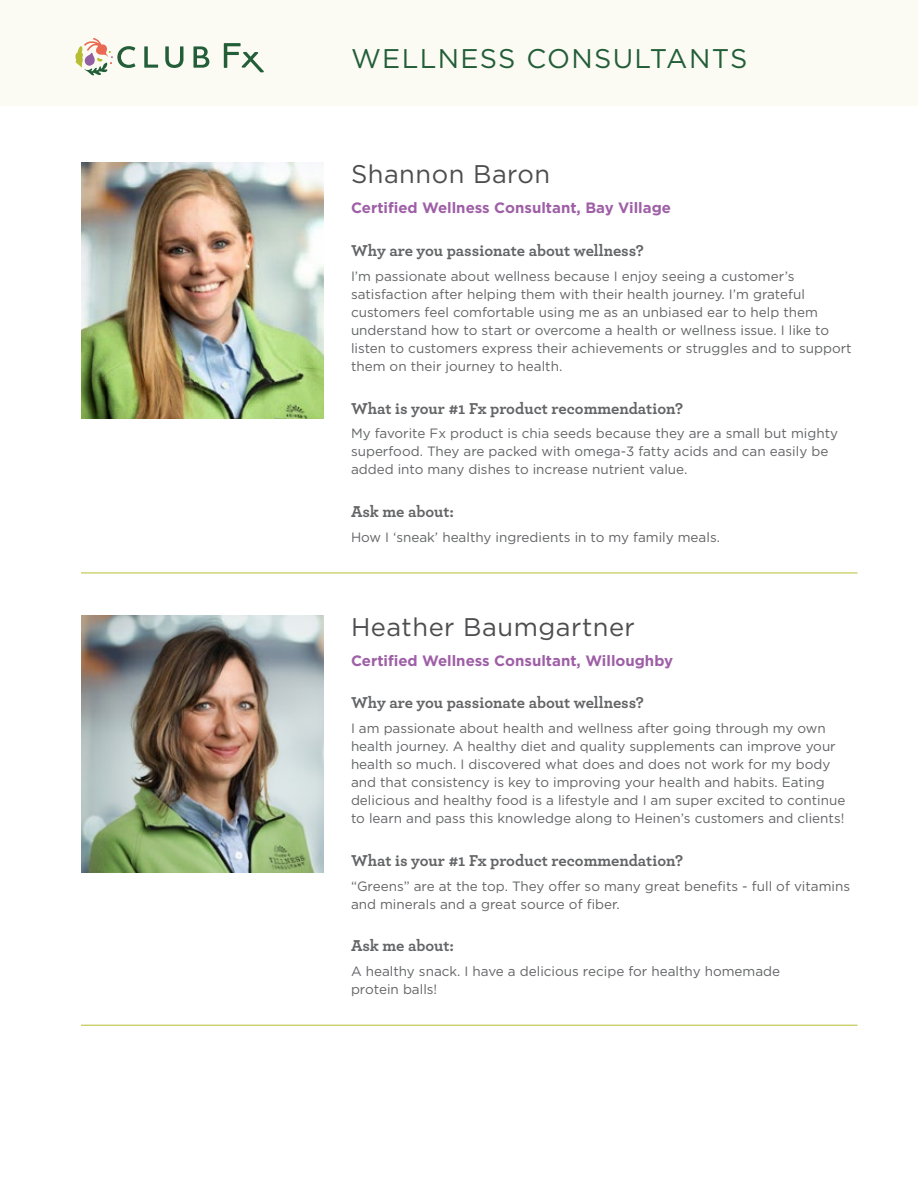
<style>
.page{position:relative;width:918px;height:1188px;background:#fff}
.page>*{position:absolute;margin:0;border:0;box-sizing:border-box;transform-origin:0 0}
.t1{font:27px "Gotham";letter-spacing:.05em;color:#235e39}
.t2{font:25.5px "Gotham";letter-spacing:.02em;color:#4d4d4f}
.t3{font:700 16.5px "Archer";color:#636466}
.t4{font:700 15px "Gotham";color:#9e5fa6}
.t5{font:13.5px/18px "Gotham";color:#636466}
</style>
<div class="page">
<div style="left:0;top:0;width:918px;height:106px;background:#fbfbf4"></div>
<svg style="left:144px;top:46px;width:14px;height:22px"></svg>
<svg style="left:165px;top:46px;width:18px;height:22px"></svg>
<svg style="left:193px;top:46px;width:16px;height:22px"></svg>
<svg style="left:224px;top:43px;width:40px;height:29px"></svg>
<svg style="left:75px;top:38px;width:60px;height:38px"></svg>
<img style="left:81px;top:162px;width:243px;height:256px">
<img style="left:81px;top:616px;width:243px;height:256px">
<hr style="left:81px;top:573px;width:777px;height:1px;background:#b7be34">
<hr style="left:81px;top:1025px;width:777px;height:1px;background:#b7be34">
<h1 class="t1" style="left:351px;top:44px;width:398px">WELLNESS CONSULTANTS</h1>
<h2 class="t2" style="left:351px;top:160px;width:201px">Shannon Baron</h2>
<p class="t4" style="left:351px;top:198px;width:322px">Certified Wellness Consultant, Bay Village</p>
<p class="t3" style="left:351px;top:238px;width:295px">Why are you passionate about wellness?</p>
<p class="t5" style="left:351px;top:267px;width:502px">I’m passionate about wellness because I enjoy seeing a customer’s satisfaction after helping them with their health journey. I’m grateful customers feel comfortable using me as an unbiased ear to help them understand how to start or overcome a health or wellness issue. I like to listen to customers express their achievements or struggles and to support them on their journey to health.</p>
<p class="t3" style="left:351px;top:395px;width:334px">What is your #1 Fx product recommendation?</p>
<p class="t5" style="left:351px;top:424px;width:489px">My favorite Fx product is chia seeds because they are a small but mighty superfood. They are packed with omega-3 fatty acids and can easily be added into many dishes to increase nutrient value.</p>
<p class="t3" style="left:351px;top:499px;width:105px">Ask me about:</p>
<p class="t5" style="left:351px;top:528px;width:371px">How I ‘sneak’ healthy ingredients in to my family meals.</p>
<h2 class="t2" style="left:351px;top:612px;width:285px">Heather Baumgartner</h2>
<p class="t4" style="left:351px;top:650px;width:324px">Certified Wellness Consultant, Willoughby</p>
<p class="t3" style="left:351px;top:690px;width:295px">Why are you passionate about wellness?</p>
<p class="t5" style="left:351px;top:719px;width:496px">I am passionate about health and wellness after going through my own health journey. A healthy diet and quality supplements can improve your health so much. I discovered what does and does not work for my body and that consistency is key to improving your health and habits. Eating delicious and healthy food is a lifestyle and I am super excited to continue to learn and pass this knowledge along to Heinen’s customers and clients!</p>
<p class="t3" style="left:351px;top:847px;width:334px">What is your #1 Fx product recommendation?</p>
<p class="t5" style="left:351px;top:877px;width:501px">“Greens” are at the top. They offer so many great benefits - full of vitamins and minerals and a great source of fiber.</p>
<p class="t3" style="left:351px;top:933px;width:105px">Ask me about:</p>
<p class="t5" style="left:351px;top:962px;width:431px">A healthy snack. I have a delicious recipe for healthy homemade protein balls!</p>
</div>
